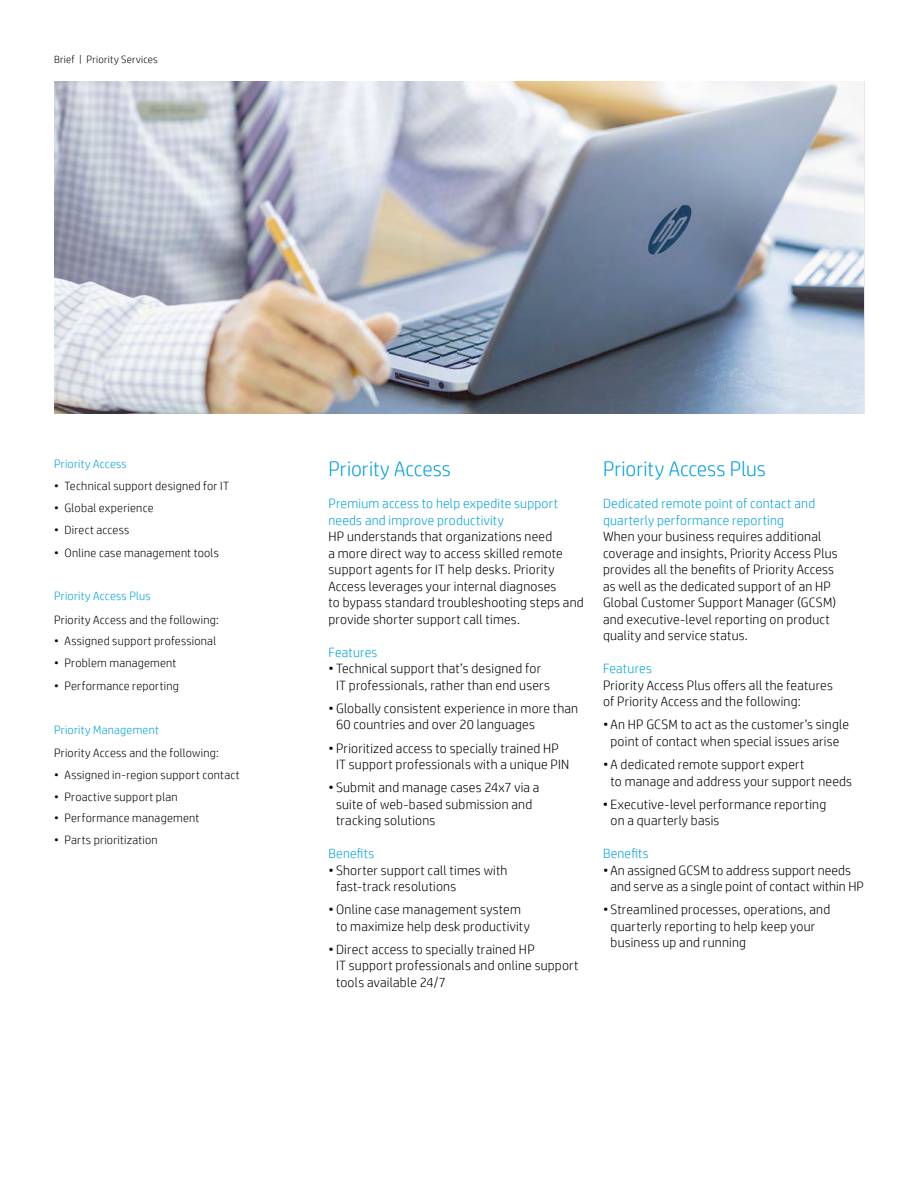
<style>
.page{position:relative;width:918px;height:1188px;background:#fff}
.page>*{position:absolute;margin:0;border:0;box-sizing:border-box;transform-origin:0 0}
.t1{font:300 21px "HP Simplified";color:#00a1dd}
.t2{font:300 13.5px/16.5px "HP Simplified";letter-spacing:.015em;color:#000}
.t3{font:300 13.5px/16.5px "HP Simplified";letter-spacing:.015em;color:#00a1dd}
.t4{font:300 12px "HP Simplified";letter-spacing:.02em;color:#000101}
.t5{font:300 12px "HP Simplified";letter-spacing:.02em;color:#000}
.t6{font:300 12px "HP Simplified";letter-spacing:.02em;color:#00a1dd}
.t7{font:300 10.5px "HP Simplified";letter-spacing:.025em;color:#000}
</style>
<div class="page">
<img style="left:54px;top:81px;width:810px;height:333px">
<p class="t7" style="left:54px;top:52px;width:105px">Brief | Priority Services</p>
<p class="t6" style="left:54px;top:456px;width:74px">Priority Access</p>
<p class="t4" style="left:54px;top:478px;width:177px">• Technical support designed for IT</p>
<p class="t4" style="left:54px;top:500px;width:101px">• Global experience</p>
<p class="t4" style="left:54px;top:522px;width:77px">• Direct access</p>
<p class="t4" style="left:54px;top:545px;width:167px">• Online case management tools</p>
<p class="t6" style="left:54px;top:588px;width:98px">Priority Access Plus</p>
<p class="t5" style="left:54px;top:612px;width:166px">Priority Access and the following:</p>
<p class="t4" style="left:54px;top:633px;width:164px">• Assigned support professional</p>
<p class="t4" style="left:54px;top:655px;width:124px">• Problem management</p>
<p class="t4" style="left:54px;top:678px;width:126px">• Performance reporting</p>
<p class="t6" style="left:54px;top:722px;width:106px">Priority Management</p>
<p class="t5" style="left:54px;top:745px;width:166px">Priority Access and the following:</p>
<p class="t4" style="left:54px;top:767px;width:187px">• Assigned in-region support contact</p>
<p class="t4" style="left:54px;top:789px;width:125px">• Proactive support plan</p>
<p class="t4" style="left:54px;top:810px;width:147px">• Performance management</p>
<p class="t4" style="left:54px;top:832px;width:105px">• Parts prioritization</p>
<h1 class="t1" style="left:328px;top:455px;width:124px">Priority Access</h1>
<p class="t3" style="left:328px;top:495px;width:231px">Premium access to help expedite support needs and improve productivity</p>
<p class="t2" style="left:328px;top:528px;width:257px">HP understands that organizations need<br>a more direct way to access skilled remote support agents for IT help desks. Priority Access leverages your internal diagnoses<br>to bypass standard troubleshooting steps and provide shorter support call times.</p>
<p class="t3" style="left:328px;top:643px;width:50px">Features</p>
<p class="t2" style="left:336px;top:660px;width:215px;text-indent:-8px">• Technical support that’s designed for<br>IT professionals, rather than end users</p>
<p class="t2" style="left:336px;top:700px;width:244px;text-indent:-8px">• Globally consistent experience in more than<br>60 countries and over 20 languages</p>
<p class="t2" style="left:336px;top:739px;width:235px;text-indent:-8px">• Prioritized access to specially trained HP<br>IT support professionals with a unique PIN</p>
<p class="t2" style="left:336px;top:779px;width:205px;text-indent:-8px">• Submit and manage cases 24x7 via a suite of web-based submission and tracking solutions</p>
<p class="t3" style="left:328px;top:845px;width:47px">Benefits</p>
<p class="t2" style="left:336px;top:861px;width:173px;text-indent:-8px">• Shorter support call times with fast-track resolutions</p>
<p class="t2" style="left:336px;top:901px;width:195px;text-indent:-8px">• Online case management system to maximize help desk productivity</p>
<p class="t2" style="left:336px;top:941px;width:244px;text-indent:-8px">• Direct access to specially trained HP<br>IT support professionals and online support tools available 24/7</p>
<h1 class="t1" style="left:603px;top:455px;width:165px">Priority Access Plus</h1>
<p class="t3" style="left:603px;top:495px;width:214px">Dedicated remote point of contact and quarterly performance reporting</p>
<p class="t2" style="left:603px;top:528px;width:236px">When your business requires additional coverage and insights, Priority Access Plus provides all the benefits of Priority Access as well as the dedicated support of an HP Global Customer Support Manager (GCSM) and executive-level reporting on product quality and service status.</p>
<p class="t3" style="left:603px;top:660px;width:50px">Features</p>
<p class="t2" style="left:603px;top:676px;width:232px">Priority Access Plus offers all the features of Priority Access and the following:</p>
<p class="t2" style="left:603px;top:716px;width:247px;text-align:center">• An HP GCSM to act as the customer’s single point of contact when special issues arise</p>
<p class="t2" style="left:611px;top:756px;width:243px;text-indent:-8px">• A dedicated remote support expert<br>to manage and address your support needs</p>
<p class="t2" style="left:611px;top:796px;width:217px;text-indent:-8px">• Executive-level performance reporting on a quarterly basis</p>
<p class="t3" style="left:603px;top:845px;width:47px">Benefits</p>
<p class="t2" style="left:611px;top:861px;width:255px;text-indent:-8px">• An assigned GCSM to address support needs and serve as a single point of contact within HP</p>
<p class="t2" style="left:611px;top:901px;width:221px;text-indent:-8px">• Streamlined processes, operations, and quarterly reporting to help keep your business up and running</p>
</div>
